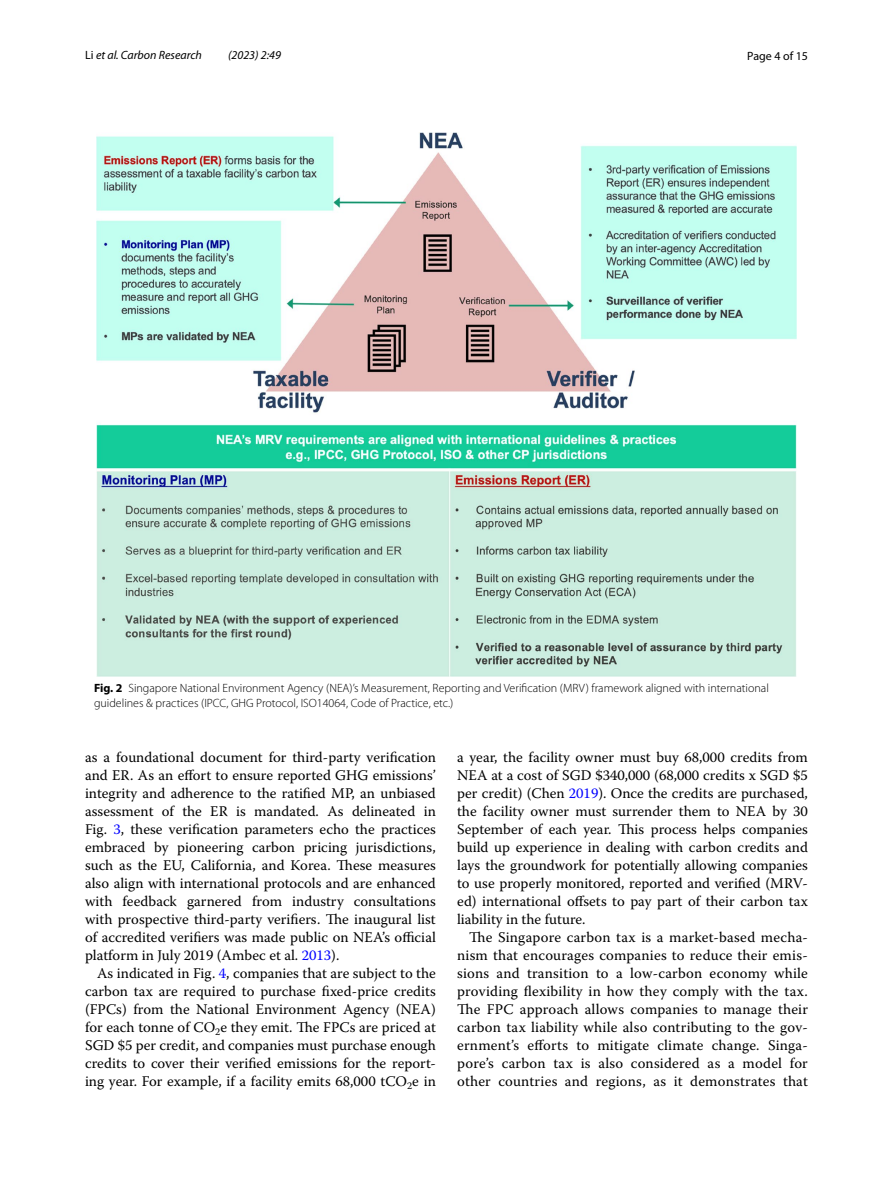
<style>
.page{position:relative;width:893px;height:1187px;background:#fff}
.page>*{position:absolute;margin:0;border:0;box-sizing:border-box;transform-origin:0 0}
.t1{font:14.7px/18px "Warnock Pro";color:#000;text-align:justify}
.t2{font:300 12px/15px "Myriad Pro";color:#000}
.t3{font:italic 12px "Myriad Pro";color:#000}
.t4{font:12px "Myriad Pro";color:#000}
.s1{font-style:normal}
.s2{font-weight:700}
.s3{color:#00f}
</style>
<div class="page">
<img style="left:96px;top:133px;width:701px;height:543px">
<p class="t3" style="left:85px;top:48px;width:118px"><span class="s1">Li</span> et al. Carbon Research</p>
<p class="t3" style="left:228px;top:48px;width:54px">(2023) 2:49</p>
<p class="t4" style="left:747px;top:48px;width:62px">Page 4 of 15</p>
<p class="t2" style="left:94px;top:680px;width:676px"><span class="s2">Fig. 2</span> Singapore National Environment Agency (NEA)’s Measurement, Reporting and Verification (MRV) framework aligned with international guidelines &amp; practices (IPCC, GHG Protocol, ISO14064, Code of Practice, etc.)</p>
<p class="t1" style="left:85px;top:747px;width:352px">as a foundational document for third-party verification and ER. As an effort to ensure reported GHG emissions’ integrity and adherence to the ratified MP, an unbiased assessment of the ER is mandated. As delineated in Fig. <span class="s3">3</span>, these verification parameters echo the practices embraced by pioneering carbon pricing jurisdictions, such as the EU, California, and Korea. These measures also align with international protocols and are enhanced with feedback garnered from industry consultations with prospective third-party verifiers. The inaugural list of accredited verifiers was made public on NEA’s official platform in July 2019 (Ambec et al. <span class="s3">2013</span>).</p>
<p class="t1" style="left:85px;top:963px;width:352px;text-indent:12px">As indicated in Fig. <span class="s3">4</span>, companies that are subject to the carbon tax are required to purchase fixed-price credits (FPCs) from the National Environment Agency (NEA) for each tonne of CO<sub>2</sub>e they emit. The FPCs are priced at SGD $5 per credit, and companies must purchase enough credits to cover their verified emissions for the report&shy;ing year. For example, if a facility emits 68,000 tCO<sub>2</sub>e in</p>
<p class="t1" style="left:457px;top:747px;width:352px">a year, the facility owner must buy 68,000 credits from NEA at a cost of SGD $340,000 (68,000 credits x SGD $5 per credit) (Chen <span class="s3">2019</span>). Once the credits are purchased, the facility owner must surrender them to NEA by 30<br>September of each year. This process helps companies build up experience in dealing with carbon credits and lays the groundwork for potentially allowing companies to use properly monitored, reported and verified (MRV&shy;ed) international offsets to pay part of their carbon tax liability in the future.</p>
<p class="t1" style="left:457px;top:927px;width:352px;text-indent:12px">The Singapore carbon tax is a market-based mecha&shy;nism that encourages companies to reduce their emis&shy;sions and transition to a low-carbon economy while providing flexibility in how they comply with the tax.<br>The FPC approach allows companies to manage their carbon tax liability while also contributing to the gov&shy;ernment’s efforts to mitigate climate change. Singa&shy;pore’s carbon tax is also considered as a model for other countries and regions, as it demonstrates that</p>
</div>
